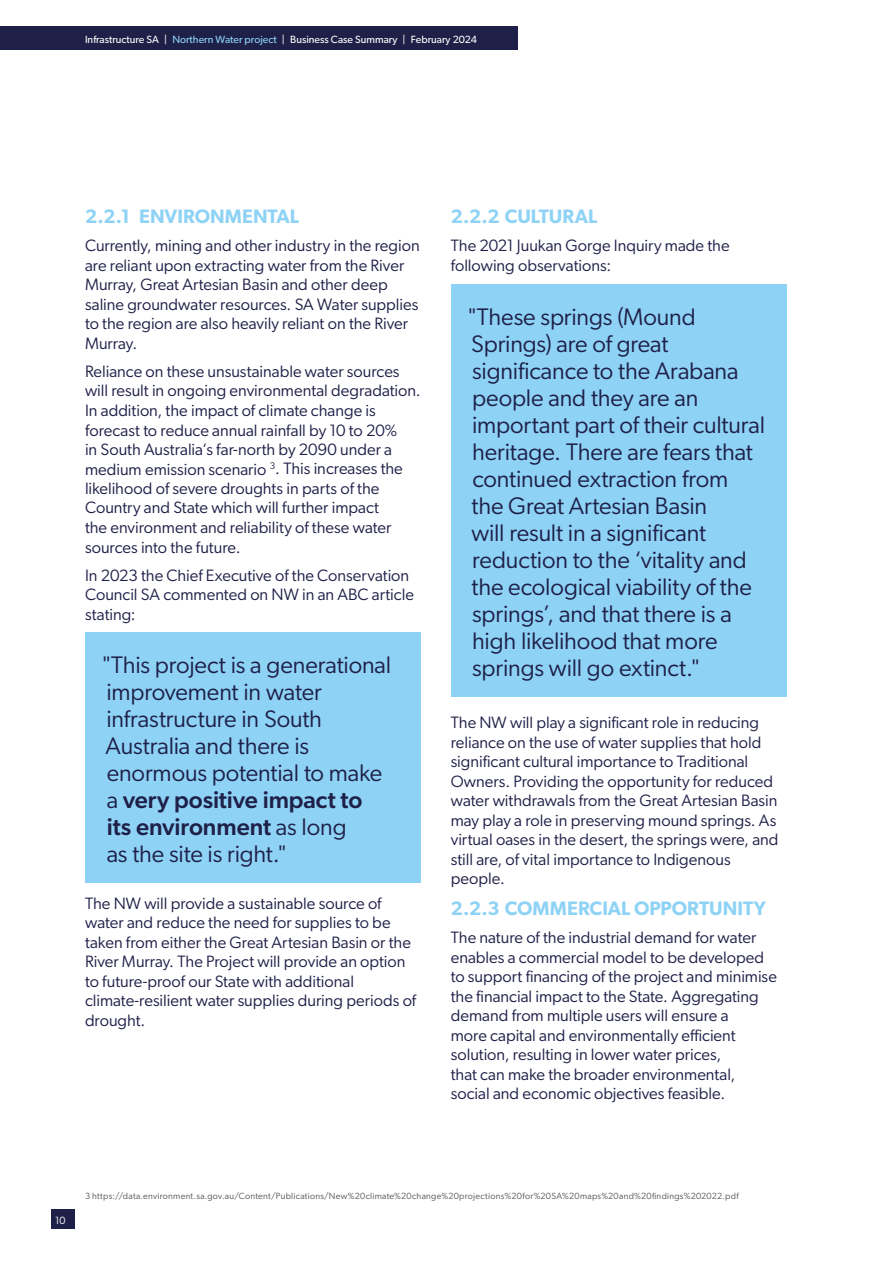
<style>
.page{position:relative;width:893px;height:1263px;background:#fff}
.page>*{position:absolute;margin:0;border:0;box-sizing:border-box;transform-origin:0 0}
.t1{font:24px/27px "Gibson";letter-spacing:-.005em;color:#1f2048}
.t2{font:600 19.5px "Gibson";color:#8ed3f6}
.t3{font:16.5px/19.5px "Gibson";color:#1f2048}
.t4{font:10.5px "Gibson";color:#fff}
.t5{font:10.5px "Gibson";color:#fff}
.t6{font:9px "Gibson";letter-spacing:.03em;color:#575756}
.s1{color:#8ed3f6}
.s2{font-weight:500}
</style>
<div class="page">
<div style="left:51px;top:1210px;width:23px;height:19px;background:#1f2048"></div>
<div style="left:0;top:27px;width:518px;height:23px;background:#1f2048"></div>
<div style="left:85px;top:632px;width:336px;height:251px;background:#8ed3f6"></div>
<div style="left:451px;top:284px;width:336px;height:413px;background:#8ed3f6"></div>
<p class="t4" style="left:85px;top:33px;width:393px">Infrastructure SA | <span class="s1">Northern Water project</span> | Business Case Summary | February 2024</p>
<p class="t2" style="left:85px;top:205px;width:215px">2.2.1 ENVIRONMENTAL</p>
<p class="t3" style="left:85px;top:236px;width:336px">Currently, mining and other industry in the region are reliant upon extracting water from the River Murray, Great Artesian Basin and other deep saline groundwater resources. SA Water supplies to the region are also heavily reliant on the River Murray.</p>
<p class="t3" style="left:85px;top:361px;width:337px">Reliance on these unsustainable water sources will result in ongoing environmental degradation.<br>In addition, the impact of climate change is forecast to reduce annual rainfall by 10 to 20%<br>in South Australia’s far-north by 2090 under a medium emission scenario <sup>3</sup>. This increases the likelihood of severe droughts in parts of the Country and State which will further impact<br>the environment and reliability of these water sources into the future.</p>
<p class="t3" style="left:85px;top:565px;width:330px">In 2023 the Chief Executive of the Conservation<br>Council SA commented on NW in an ABC article stating:</p>
<h1 class="t1" style="left:101px;top:650px;width:291px">"This project is a generational improvement in water infrastructure in South<br>Australia and there is enormous potential to make a <span class="s2">very positive impact to<br>its environment</span> as long<br>as the site is right."</h1>
<p class="t3" style="left:85px;top:893px;width:333px">The NW will provide a sustainable source of water and reduce the need for supplies to be taken from either the Great Artesian Basin or the River Murray. The Project will provide an option to future-proof our State with additional climate-resilient water supplies during periods of drought.</p>
<p class="t2" style="left:451px;top:205px;width:148px">2.2.2 CULTURAL</p>
<p class="t3" style="left:451px;top:236px;width:280px">The 2021 Juukan Gorge Inquiry made the following observations:</p>
<p class="t1" style="left:467px;top:303px;width:299px">"These springs (Mound<br>Springs) are of great significance to the Arabana people and they are an important part of their cultural heritage. There are fears that continued extraction from<br>the Great Artesian Basin<br>will result in a significant reduction to the ‘vitality and the ecological viability of the springs’, and that there is a high likelihood that more springs will go extinct."</p>
<p class="t3" style="left:451px;top:712px;width:329px">The NW will play a significant role in reducing reliance on the use of water supplies that hold significant cultural importance to Traditional Owners. Providing the opportunity for reduced water withdrawals from the Great Artesian Basin may play a role in preserving mound springs. As virtual oases in the desert, the springs were, and still are, of vital importance to Indigenous people.</p>
<p class="t2" style="left:451px;top:897px;width:317px">2.2.3 COMMERCIAL OPPORTUNITY</p>
<p class="t3" style="left:451px;top:927px;width:328px">The nature of the industrial demand for water enables a commercial model to be developed to support financing of the project and minimise the financial impact to the State. Aggregating demand from multiple users will ensure a<br>more capital and environmentally efficient solution, resulting in lower water prices,<br>that can make the broader environmental, social and economic objectives feasible.</p>
<p class="t5" style="left:55px;top:1213px;width:12px">10</p>
<p class="t6" style="left:85px;top:1191px;width:655px">3 https://data.environment.sa.gov.au/Content/Publications/New%20climate%20change%20projections%20for%20SA%20maps%20and%20findings%202022.pdf</p>
</div>
